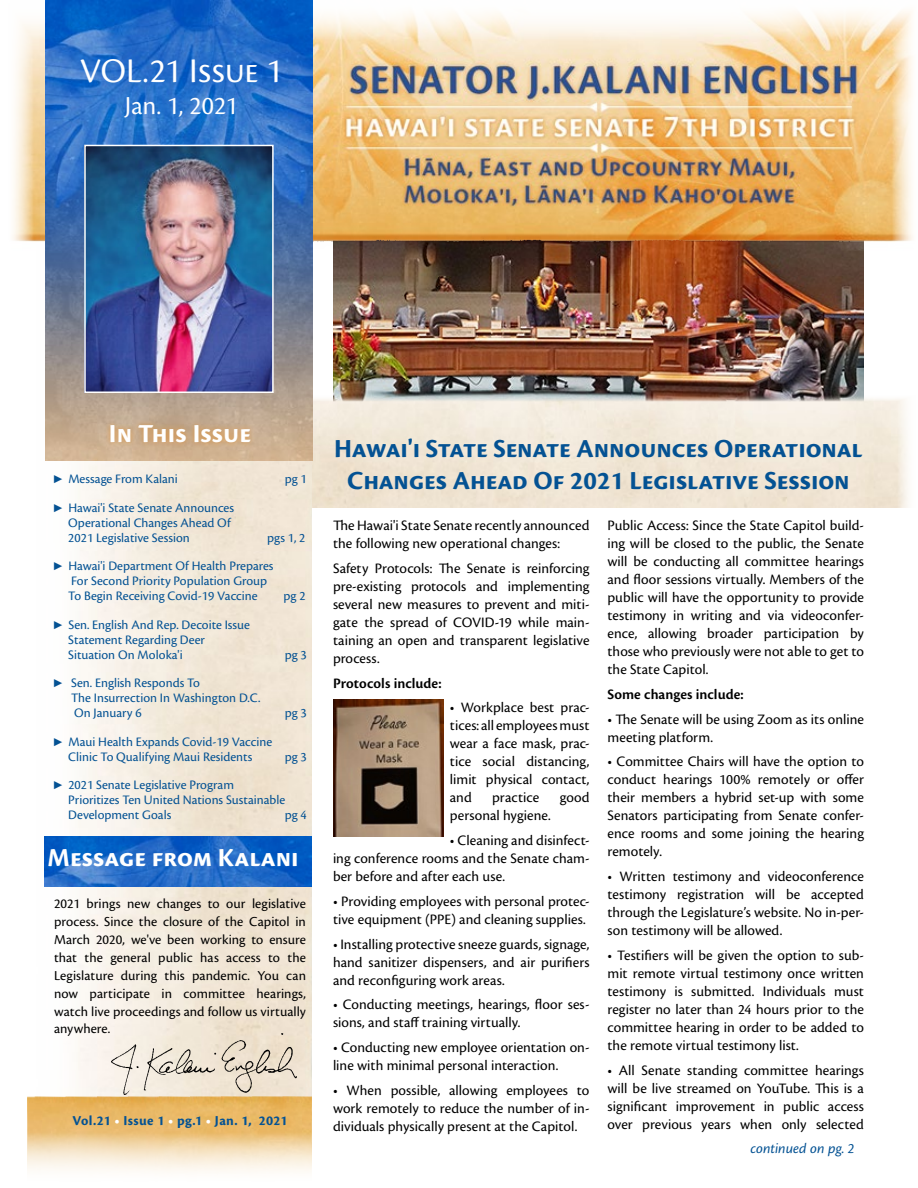
<style>
.page{position:relative;width:918px;height:1188px;background:#fff}
.page>*{position:absolute;margin:0;border:0;box-sizing:border-box;transform-origin:0 0}
.t1{font:36px "Cronos Pro Disp";letter-spacing:.01em;color:#fff}
.t2{font:700 27px/32.4px "Cronos Pro";letter-spacing:-.005em;color:#045293;text-align:center}
.t3{font:700 27px "Cronos Pro";letter-spacing:.005em;color:#fff}
.t4{font:27px "Cronos Pro Disp";letter-spacing:.005em;color:#fff}
.t5{font:15px/18px "Cronos Pro";letter-spacing:.005em;color:#000;text-align:justify}
.t6{font:600 15px "Cronos Pro";letter-spacing:.005em;color:#000}
.t7{font:italic 15px "Cronos Pro";letter-spacing:.005em;color:#045293}
.t8{font:14.25px/18px "Cronos Pro";letter-spacing:.005em;color:#000;text-align:justify}
.t9{font:700 14.25px "Cronos Pro";color:#045293}
.t10{font:13.5px/15px "Cronos Pro";color:#045293}
.s1{font-family:"Andale Mono"}
.s2{color:#fff}
</style>
<div class="page">
<img style="left:333px;top:250px;width:531px;height:145px">
<img style="left:333px;top:700px;width:110px;height:137px">
<img style="left:312px;top:395px;width:596px;height:113px">
<img style="left:12px;top:0;width:901px;height:250px">
<img style="left:29px;top:203px;width:283px;height:893px">
<img style="left:27px;top:1096px;width:285px;height:76px">
<img style="left:46px;top:1px;width:267px;height:459px">
<div style="left:105px;top:420px;width:151px;height:29px;background:#df943c;opacity:.89"></div>
<img style="left:44px;top:836px;width:267px;height:50px">
<img style="left:104px;top:1029px;width:200px;height:69px">
<img style="left:87px;top:148px;width:184px;height:242px">
<div style="left:84px;top:145px;width:190px;height:248px;border:2px solid #fff"></div>
<h1 class="t1" style="left:80px;top:50px;width:204px">VOL.21 Issue 1</h1>
<h2 class="t4" style="left:125px;top:91px;width:114px">Jan. 1, 2021</h2>
<h2 class="t3" style="left:109px;top:419px;width:144px">In This Issue</h2>
<p class="t10" style="left:54px;top:472px;width:125px"><span class="s1">►</span> Message From Kalani</p>
<p class="t10" style="left:285px;top:472px;width:24px">pg 1</p>
<p class="t10" style="left:68px;top:500px;width:167px;text-indent:-14px"><span class="s1">►</span> Hawai'i State Senate Announces<br>Operational Changes Ahead Of<br>2021 Legislative Session</p>
<p class="t10" style="left:54px;top:523px;width:253px;line-height:28.5px;text-indent:213px">pgs 1, 2 <span class="s1">►</span> Hawai'i Department Of Health Prepares</p>
<p class="t10" style="left:68px;top:574px;width:200px">For Second Priority Population Group<br>To Begin Receiving Covid-19 Vaccine</p>
<p class="t10" style="left:283px;top:589px;width:24px">pg 2</p>
<p class="t10" style="left:68px;top:617px;width:183px;text-indent:-14px"><span class="s1">►</span> Sen. English And Rep. Decoite Issue<br>Statement Regarding Deer<br>Situation On Moloka'i</p>
<p class="t10" style="left:71px;top:676px;width:191px;text-indent:-17px"><span class="s1">►</span> Sen. English Responds To<br>The Insurrection In Washington D.C.<br>On January 6</p>
<p class="t10" style="left:54px;top:734px;width:220px;text-align:center"><span class="s1">►</span> Maui Health Expands Covid-19 Vaccine<br>Clinic To Qualifying Maui Residents</p>
<p class="t10" style="left:285px;top:647px;width:24px">pg 3</p>
<p class="t10" style="left:285px;top:706px;width:24px">pg 3</p>
<p class="t10" style="left:285px;top:749px;width:24px">pg 3</p>
<p class="t10" style="left:68px;top:778px;width:218px;text-indent:-14px"><span class="s1">►</span> 2021 Senate Legislative Program<br>Prioritizes Ten United Nations Sustainable<br>Development Goals</p>
<p class="t10" style="left:285px;top:808px;width:24px">pg 4</p>
<h2 class="t3" style="left:48px;top:842px;width:253px">Message from Kalani</h2>
<p class="t8" style="left:54px;top:894px;width:254px">2021 brings new changes to our legislative process. Since the closure of the Capitol in March 2020, we've been working to ensure that the general public has access to the Legislature during this pandemic. You can now participate in committee hearings, watch live proceedings and follow us virtually anywhere.</p>
<p class="t9" style="left:72px;top:1112px;width:217px">Vol.21 <span class="s2">•</span> Issue 1 <span class="s2">•</span> pg.1 <span class="s2">•</span> Jan. 1, 2021</p>
<h2 class="t2" style="left:334px;top:433px;width:530px">Hawai'i State Senate Announces Operational<br>Changes Ahead Of 2021 Legislative Session</h2>
<p class="t5" style="left:333px;top:516px;width:258px">The Hawai'i State Senate recently announced the following new operational changes:</p>
<p class="t5" style="left:333px;top:559px;width:258px">Safety Protocols: The Senate is reinforcing pre-existing protocols and implementing several new measures to prevent and miti&shy;gate the spread of COVID-19 while main&shy;taining an open and transparent legislative process.</p>
<p class="t6" style="left:333px;top:674px;width:110px">Protocols include:</p>
<p class="t5" style="left:450px;top:699px;width:141px">• Workplace best prac&shy;tices: all employees must wear a face mask, prac&shy;tice social distancing, limit physical contact, and</p>
<p class="t5" style="left:492px;top:789px;width:49px">practice</p>
<p class="t5" style="left:560px;top:789px;width:31px">good</p>
<p class="t5" style="left:450px;top:807px;width:102px">personal hygiene.</p>
<p class="t5" style="left:333px;top:831px;width:258px;text-indent:117px">• Cleaning and disinfect&shy;ing conference rooms and the Senate cham&shy;ber before and after each use.</p>
<p class="t5" style="left:333px;top:892px;width:258px">• Providing employees with personal protec&shy;tive equipment (PPE) and cleaning supplies.</p>
<p class="t5" style="left:333px;top:935px;width:258px">• Installing protective sneeze guards, signage, hand sanitizer dispensers, and air purifiers and reconfiguring work areas.</p>
<p class="t5" style="left:333px;top:996px;width:258px">• Conducting meetings, hearings, floor ses&shy;sions, and staff training virtually.</p>
<p class="t5" style="left:333px;top:1038px;width:258px">• Conducting new employee orientation on&shy;line with minimal personal interaction.</p>
<p class="t5" style="left:333px;top:1081px;width:258px">• When possible, allowing employees to work remotely to reduce the number of in&shy;dividuals physically present at the Capitol.</p>
<p class="t5" style="left:608px;top:516px;width:258px">Public Access: Since the State Capitol build&shy;ing will be closed to the public, the Senate will be conducting all committee hearings and floor sessions virtually. Members of the public will have the opportunity to provide testimony in writing and via videoconfer&shy;ence, allowing broader participation by those who previously were not able to get to the State Capitol.</p>
<p class="t6" style="left:608px;top:686px;width:138px">Some changes include:</p>
<p class="t5" style="left:608px;top:710px;width:258px">• The Senate will be using Zoom as its online meeting platform.</p>
<p class="t5" style="left:608px;top:753px;width:258px">• Committee Chairs will have the option to conduct hearings 100% remotely or offer their members a hybrid set-up with some Senators participating from Senate confer&shy;ence rooms and some joining the hearing remotely.</p>
<p class="t5" style="left:608px;top:867px;width:258px">• Written testimony and videoconference testimony registration will be accepted through the Legislature’s website. No in-per&shy;son testimony will be allowed.</p>
<p class="t5" style="left:608px;top:946px;width:258px">• Testifiers will be given the option to sub&shy;mit remote virtual testimony once written testimony is submitted. Individuals must register no later than 24 hours prior to the committee hearing in order to be added to the remote virtual testimony list.</p>
<p class="t5" style="left:608px;top:1061px;width:258px">• All Senate standing committee hearings will be live streamed on YouTube. This is a significant improvement in public access over previous years when only selected</p>
<p class="t7" style="left:750px;top:1140px;width:106px">continued on pg. 2</p>
</div>
